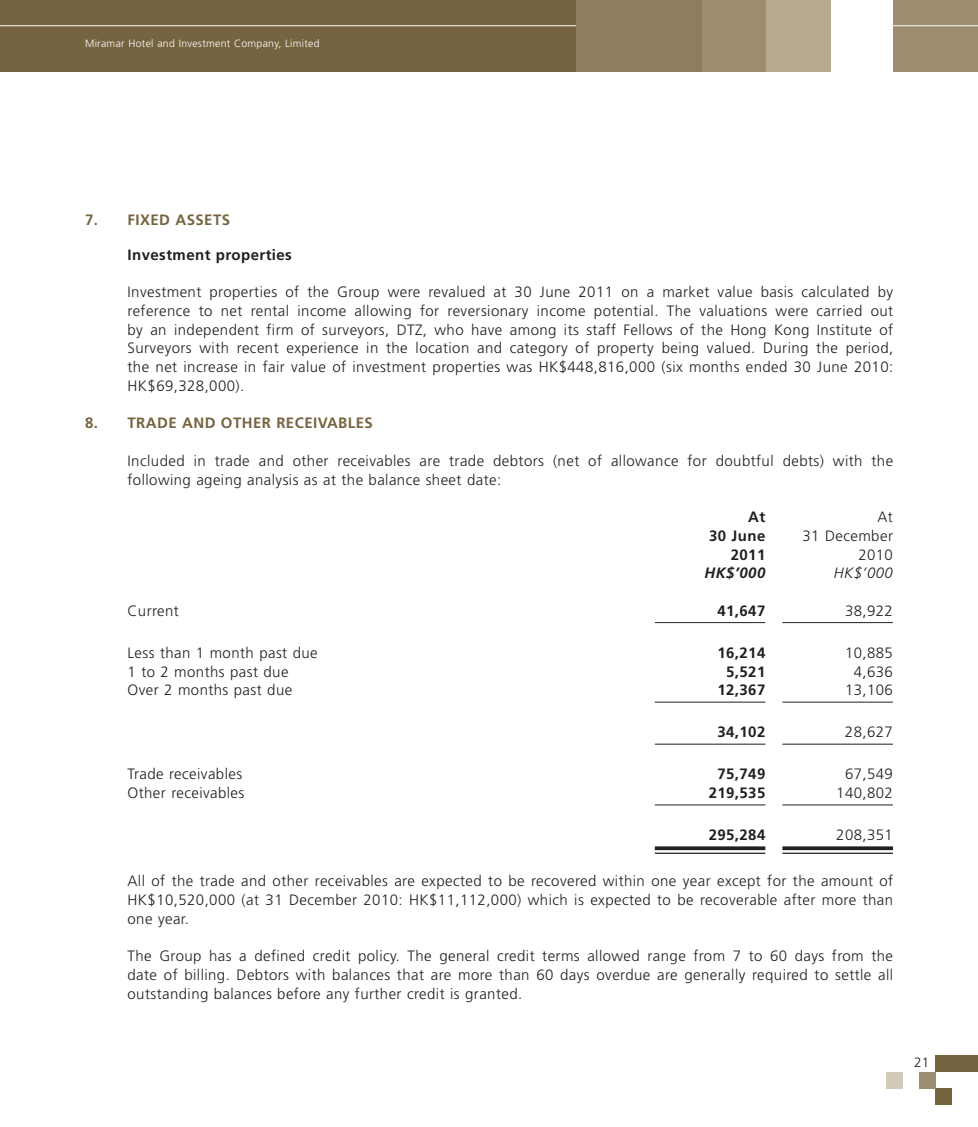
<style>
.page{position:relative;width:978px;height:1127px;background:#fff}
.page>*{position:absolute;margin:0;border:0;box-sizing:border-box;transform-origin:0 0}
.t1{font:300 15px/18.8px "Frutiger LT Std";letter-spacing:.03em;color:#231f20;text-align:justify}
.t2{font:700 15px "Frutiger LT Std";letter-spacing:.03em;color:#231f20}
.t3{font:700 15px "Frutiger LT Std";letter-spacing:.03em;color:#766340}
.t4{font:italic 700 15px "Frutiger LT Std";color:#231f20}
.t5{font:italic 300 15px "Frutiger LT Std";color:#231f20}
.t6{font:300 13.5px "Frutiger LT Std";color:#231f20}
.t7{font:300 10.5px "Frutiger LT Std";letter-spacing:.03em;color:#fff}
</style>
<div class="page">
<div style="left:893px;top:0;width:85px;height:71px;background:#9d8c6e"></div>
<div style="left:601px;top:0;width:170px;height:71px;background:#9d8c6e"></div>
<div style="left:0;top:0;width:75px;height:71px;background:#766340"></div>
<div style="left:60px;top:0;width:541px;height:71px;background:#766340"></div>
<hr style="left:0;top:25px;width:602px;height:1px;background:#fff">
<hr style="left:885px;top:25px;width:93px;height:1px;background:#fff">
<div style="left:766px;top:0;width:64px;height:71px;background:#b8a88f"></div>
<div style="left:576px;top:0;width:126px;height:71px;background:#907d5d"></div>
<div style="left:936px;top:1056px;width:42px;height:16px;background:#766340"></div>
<div style="left:936px;top:1088px;width:16px;height:16px;background:#766340"></div>
<div style="left:920px;top:1072px;width:16px;height:16px;background:#9d8c6e"></div>
<div style="left:887px;top:1072px;width:16px;height:16px;background:#d3c9b7"></div>
<hr style="left:655px;top:622px;width:110px;height:1px;background:#231f20">
<hr style="left:782px;top:622px;width:111px;height:1px;background:#231f20">
<hr style="left:655px;top:702px;width:110px;height:1px;background:#231f20">
<hr style="left:782px;top:702px;width:111px;height:1px;background:#231f20">
<hr style="left:655px;top:744px;width:110px;height:1px;background:#231f20">
<hr style="left:782px;top:744px;width:111px;height:1px;background:#231f20">
<hr style="left:655px;top:804px;width:110px;height:1px;background:#231f20">
<hr style="left:782px;top:804px;width:111px;height:1px;background:#231f20">
<svg style="left:655px;top:846px;width:110px;height:4px"></svg>
<hr style="left:655px;top:852px;width:110px;height:2px;background:#231f20">
<svg style="left:782px;top:846px;width:111px;height:4px"></svg>
<hr style="left:782px;top:852px;width:111px;height:2px;background:#231f20">
<p class="t7" style="left:85px;top:37px;width:236px">Miramar Hotel and Investment Company, Limited</p>
<p class="t3" style="left:85px;top:211px;width:147px">7. FIXED ASSETS</p>
<p class="t2" style="left:128px;top:246px;width:166px">Investment properties</p>
<p class="t1" style="left:128px;top:283px;width:767px">Investment properties of the Group were revalued at 30 June 2011 on a market value basis calculated by reference to net rental income allowing for reversionary income potential. The valuations were carried out by an independent firm of surveyors, DTZ, who have among its staff Fellows of the Hong Kong Institute of Surveyors with recent experience in the location and category of property being valued. During the period, the net increase in fair value of investment properties was HK$448,816,000 (six months ended 30 June 2010:<br>HK$69,328,000).</p>
<p class="t3" style="left:85px;top:414px;width:289px">8. TRADE AND OTHER RECEIVABLES</p>
<p class="t1" style="left:128px;top:451px;width:767px">Included in trade and other receivables are trade debtors (net of allowance for doubtful debts) with the following ageing analysis as at the balance sheet date:</p>
<p class="t2" style="left:748px;top:508px;width:19px">At</p>
<p class="t1" style="left:878px;top:508px;width:17px">At</p>
<p class="t2" style="left:709px;top:527px;width:58px">30 June</p>
<p class="t1" style="left:802px;top:526px;width:92px">31 December</p>
<p class="t2" style="left:731px;top:546px;width:36px">2011</p>
<p class="t1" style="left:858px;top:545px;width:36px">2010</p>
<p class="t4" style="left:704px;top:564px;width:62px">HK$’000</p>
<p class="t5" style="left:834px;top:565px;width:61px">HK$’000</p>
<p class="t1" style="left:128px;top:601px;width:53px">Current</p>
<p class="t2" style="left:717px;top:602px;width:49px">41,647</p>
<p class="t1" style="left:845px;top:601px;width:49px">38,922</p>
<p class="t1" style="left:128px;top:643px;width:192px">Less than 1 month past due</p>
<p class="t2" style="left:717px;top:644px;width:49px">16,214</p>
<p class="t1" style="left:845px;top:643px;width:49px">10,885</p>
<p class="t1" style="left:128px;top:662px;width:162px">1 to 2 months past due</p>
<p class="t2" style="left:726px;top:663px;width:41px">5,521</p>
<p class="t1" style="left:854px;top:662px;width:41px">4,636</p>
<p class="t1" style="left:128px;top:681px;width:166px">Over 2 months past due</p>
<p class="t2" style="left:717px;top:681px;width:49px">12,367</p>
<p class="t1" style="left:845px;top:681px;width:49px">13,106</p>
<p class="t2" style="left:717px;top:723px;width:49px">34,102</p>
<p class="t1" style="left:845px;top:723px;width:49px">28,627</p>
<p class="t1" style="left:128px;top:765px;width:116px">Trade receivables</p>
<p class="t2" style="left:717px;top:765px;width:49px">75,749</p>
<p class="t1" style="left:845px;top:765px;width:49px">67,549</p>
<p class="t1" style="left:128px;top:784px;width:118px">Other receivables</p>
<p class="t2" style="left:709px;top:784px;width:58px">219,535</p>
<p class="t1" style="left:836px;top:784px;width:58px">140,802</p>
<p class="t2" style="left:709px;top:826px;width:58px">295,284</p>
<p class="t1" style="left:836px;top:826px;width:58px">208,351</p>
<p class="t1" style="left:128px;top:872px;width:767px">All of the trade and other receivables are expected to be recovered within one year except for the amount of HK$10,520,000 (at 31 December 2010: HK$11,112,000) which is expected to be recoverable after more than one year.</p>
<p class="t1" style="left:128px;top:947px;width:767px">The Group has a defined credit policy. The general credit terms allowed range from 7 to 60 days from the date of billing. Debtors with balances that are more than 60 days overdue are generally required to settle all outstanding balances before any further credit is granted.</p>
<p class="t6" style="left:914px;top:1054px;width:17px">21</p>
</div>
